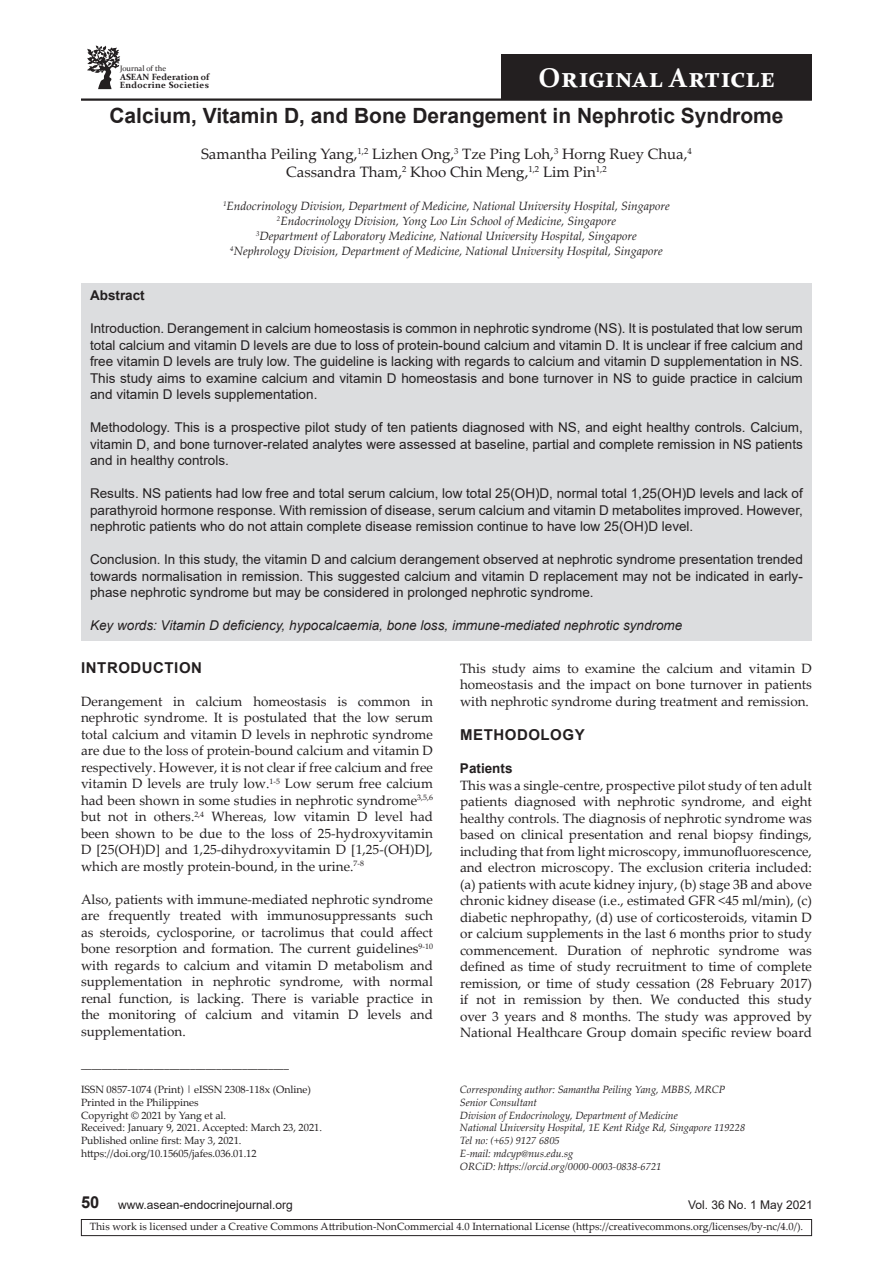
<style>
.page{position:relative;width:893px;height:1263px;background:#fff}
.page>*{position:absolute;margin:0;border:0;box-sizing:border-box;transform-origin:0 0}
.t1{font:700 27px "Constantia";letter-spacing:.005em;color:#fff}
.t2{font:700 21px "Arial";color:#231f20}
.t3{font:15px/18px "Palatino Linotype";color:#231f20;text-align:center}
.t4{font:700 15px "Arial";letter-spacing:.035em;color:#231f20}
.t5{font:13.5px/16.5px "Palatino Linotype";color:#231f20;text-align:justify}
.t6{font:13.5px/16.5px "Arial";color:#231f20;text-align:justify}
.t7{font:italic 13.5px "Arial";color:#231f20}
.t8{font:700 13.5px "Arial";color:#231f20}
.t9{font:italic 12px/15px "Palatino Linotype";color:#231f20;text-align:center}
.t10{font:12px "Arial";color:#231f20}
.t11{font:10.5px/12.8px "Palatino Linotype";letter-spacing:-.005em;color:#231f20}
.t12{font:italic 10.5px/12.8px "Palatino Linotype";letter-spacing:-.005em;color:#231f20}
.t13{font:700 9px/7.5px "Constantia";letter-spacing:.03em;color:#231f20}
.t14{font:7.8px "Constantia";color:#231f20}
.s1{font-weight:700;font-size:16.5px}
</style>
<div class="page">
<div style="left:81px;top:284px;width:731px;height:357px;background:#dcdddf"></div>
<hr style="left:81px;top:98px;width:731px;height:3px;background:#231f20">
<svg style="left:87px;top:45px;width:33px;height:44px"></svg>
<div style="left:501px;top:54px;width:311px;height:46px;background:#231f20"></div>
<div style="left:81px;top:1219px;width:731px;height:17px;border:1px solid #231f20"></div>
<p class="t14" style="left:120px;top:63px;width:48px">Journal of the</p>
<p class="t13" style="left:120px;top:73px;width:91px">ASEAN Federation of<br>Endocrine Societies</p>
<h1 class="t1" style="left:539px;top:59px;width:238px">Original Article</h1>
<h2 class="t2" style="left:109px;top:101px;width:676px">Calcium, Vitamin D, and Bone Derangement in Nephrotic Syndrome</h2>
<p class="t3" style="left:201px;top:145px;width:492px">Samantha Peiling Yang,<sup>1,2</sup> Lizhen Ong,<sup>3</sup> Tze Ping Loh,<sup>3</sup> Horng Ruey Chua,<sup>4<br></sup>Cassandra Tham,<sup>2</sup> Khoo Chin Meng,<sup>1,2</sup> Lim Pin<sup>1,2</sup></p>
<p class="t9" style="left:223px;top:198px;width:448px"><sup>1</sup>Endocrinology Division, Department of Medicine, National University Hospital, Singapore <sup>2</sup>Endocrinology Division, Yong Loo Lin School of Medicine, Singapore<br><sup>3</sup>Department of Laboratory Medicine, National University Hospital, Singapore<br><sup>4</sup>Nephrology Division, Department of Medicine, National University Hospital, Singapore</p>
<p class="t8" style="left:90px;top:286px;width:56px">Abstract</p>
<p class="t6" style="left:90px;top:320px;width:714px">Introduction. Derangement in calcium homeostasis is common in nephrotic syndrome (NS). It is postulated that low serum total calcium and vitamin D levels are due to loss of protein-bound calcium and vitamin D. It is unclear if free calcium and free vitamin D levels are truly low. The guideline is lacking with regards to calcium and vitamin D supplementation in NS.<br>This study aims to examine calcium and vitamin D homeostasis and bone turnover in NS to guide practice in calcium and vitamin D levels supplementation.</p>
<p class="t6" style="left:90px;top:419px;width:714px">Methodology. This is a prospective pilot study of ten patients diagnosed with NS, and eight healthy controls. Calcium, vitamin D, and bone turnover-related analytes were assessed at baseline, partial and complete remission in NS patients and in healthy controls.</p>
<p class="t6" style="left:90px;top:485px;width:714px">Results. NS patients had low free and total serum calcium, low total 25(OH)D, normal total 1,25(OH)D levels and lack of parathyroid hormone response. With remission of disease, serum calcium and vitamin D metabolites improved. However, nephrotic patients who do not attain complete disease remission continue to have low 25(OH)D level.</p>
<p class="t6" style="left:90px;top:551px;width:714px">Conclusion. In this study, the vitamin D and calcium derangement observed at nephrotic syndrome presentation trended towards normalisation in remission. This suggested calcium and vitamin D replacement may not be indicated in early&shy;phase nephrotic syndrome but may be considered in prolonged nephrotic syndrome.</p>
<p class="t7" style="left:90px;top:617px;width:594px">Key words: Vitamin D deficiency, hypocalcaemia, bone loss, immune-mediated nephrotic syndrome</p>
<p class="t4" style="left:81px;top:657px;width:122px">INTRODUCTION</p>
<p class="t5" style="left:81px;top:692px;width:353px">Derangement in calcium homeostasis is common in nephrotic syndrome. It is postulated that the low serum total calcium and vitamin D levels in nephrotic syndrome are due to the loss of protein-bound calcium and vitamin D respectively. However, it is not clear if free calcium and free vitamin D levels are truly low.<sup>1-5</sup> Low serum free calcium had been shown in some studies in nephrotic syndrome<sup>3,5,6 </sup>but not in others.<sup>2,4</sup> Whereas, low vitamin D level had been shown to be due to the loss of 25-hydroxyvitamin D [25(OH)D] and 1,25-dihydroxyvitamin D [1,25-(OH)D], which are mostly protein-bound, in the urine.<sup>7-8</sup></p>
<p class="t5" style="left:81px;top:890px;width:353px">Also, patients with immune-mediated nephrotic syndrome are frequently treated with immunosuppressants such as steroids, cyclosporine, or tacrolimus that could affect bone resorption and formation. The current guidelines<sup>9-10 </sup>with regards to calcium and vitamin D metabolism and supplementation in nephrotic syndrome, with normal renal function, is lacking. There is variable practice in the monitoring of calcium and vitamin D levels and supplementation.</p>
<p class="t5" style="left:460px;top:659px;width:353px">This study aims to examine the calcium and vitamin D homeostasis and the impact on bone turnover in patients with nephrotic syndrome during treatment and remission.</p>
<p class="t4" style="left:460px;top:724px;width:57px">Methodo</p>
<p class="t4" style="left:541px;top:724px;width:46px">logy</p>
<p class="t8" style="left:460px;top:759px;width:54px">Patients</p>
<p class="t5" style="left:460px;top:776px;width:353px">This was a single-centre, prospective pilot study of ten adult patients diagnosed with nephrotic syndrome, and eight healthy controls. The diagnosis of nephrotic syndrome was based on clinical presentation and renal biopsy findings, including that from light microscopy, immunofluorescence, and electron microscopy. The exclusion criteria included: (a) patients with acute kidney injury, (b) stage 3B and above chronic kidney disease (i.e., estimated GFR &lt;45 ml/min), (c) diabetic nephropathy, (d) use of corticosteroids, vitamin D or calcium supplements in the last 6 months prior to study commencement. Duration of nephrotic syndrome was defined as time of study recruitment to time of complete remission, or time of study cessation (28 February 2017) if not in remission by then. We conducted this study over 3 years and 8 months. The study was approved by National Healthcare Group domain specific review board</p>
<p class="t11" style="left:81px;top:1057px;width:209px">________________________________________</p>
<p class="t11" style="left:81px;top:1083px;width:243px">ISSN 0857-1074 (Print) | eISSN 2308-118x (Online)<br>Printed in the Philippines<br>Copyright © 2021 by Yang et al.<br>Received: January 9, 2021. Accepted: March 23, 2021.<br>Published online first: May 3, 2021. https://doi.org/10.15605/jafes.036.01.12</p>
<p class="t12" style="left:460px;top:1083px;width:287px">Corresponding author: Samantha Peiling Yang, MBBS, MRCP Senior Consultant<br>Division of Endocrinology, Department of Medicine<br>National University Hospital, 1E Kent Ridge Rd, Singapore 119228<br>Tel no: (+65) 9127 6805<br>E-mail: mdcyp@nus.edu.sg<br>ORCiD: https://orcid.org/0000-0003-0838-6721</p>
<p class="t10" style="left:81px;top:1196px;width:213px"><span class="s1">50</span> www.asean-endocrinejournal.org</p>
<p class="t10" style="left:688px;top:1196px;width:126px">Vol. 36 No. 1 May 2021</p>
<p class="t11" style="left:90px;top:1219px;width:715px">This work is licensed under a Creative Commons Attribution-NonCommercial 4.0 International License (https://creativecommons.org/licenses/by-nc/4.0/).</p>
</div>
